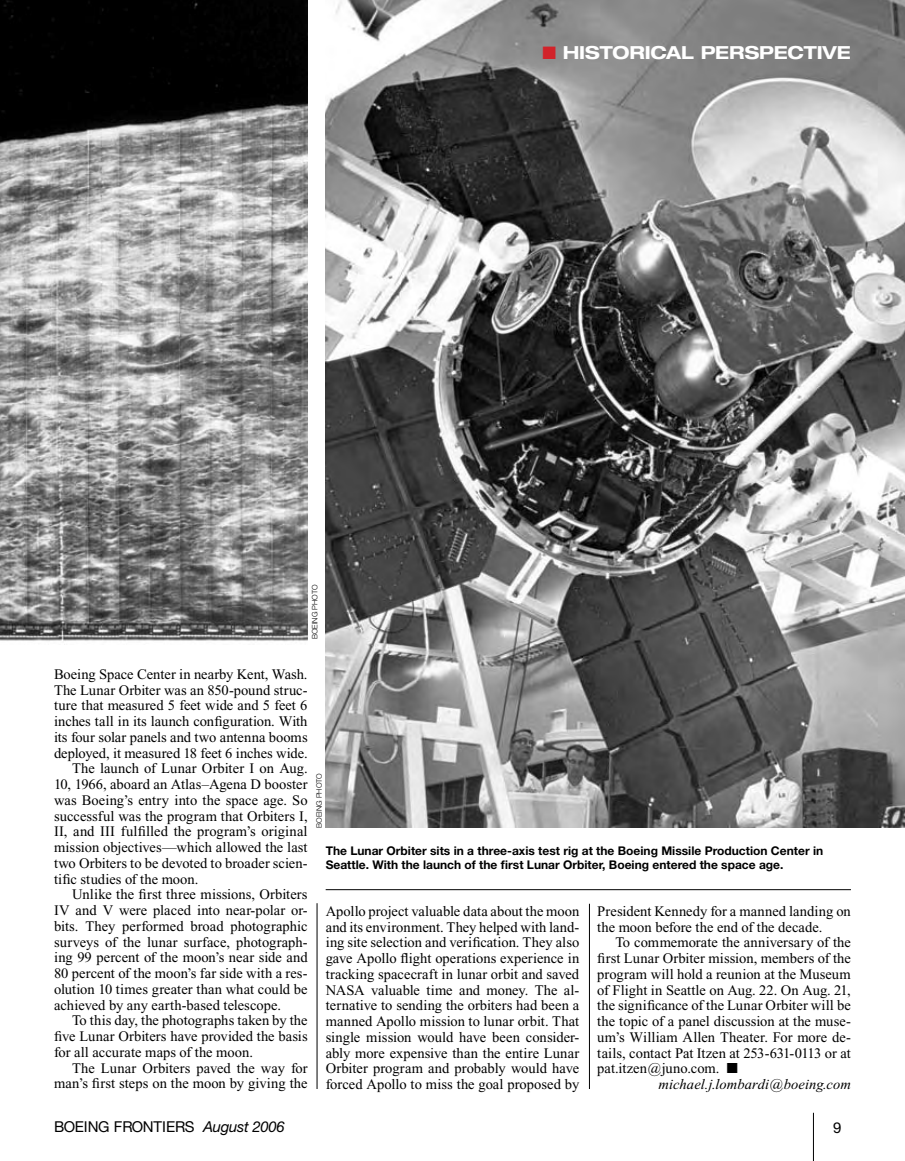
<style>
.page{position:relative;width:905px;height:1161px;background:#fff}
.page>*{position:absolute;margin:0;border:0;box-sizing:border-box;transform-origin:0 0}
.t1{font:700 expanded 18px "Helvetica Neue";letter-spacing:-.005em;color:#fff}
.t2{font:15px "Helvetica Neue";color:#000}
.t3{font:14.55px/15.8px "Times New Roman";color:#000;text-align:justify}
.t4{font:italic 14.55px "Times New Roman";color:#000}
.t5{font:700 12px/13.5px "Helvetica Neue";color:#000}
.t6{font:300 7.5px "Helvetica Neue";color:#000}
.s1{color:#d2232a}
.s2{font-style:italic}
</style>
<div class="page">
<hr style="left:813px;top:1113px;width:1px;height:48px;background:#000">
<img style="left:326px;top:0;width:578px;height:828px">
<img style="left:0;top:0;width:308px;height:645px">
<hr style="left:316px;top:903px;width:1px;height:186px;background:#000">
<hr style="left:326px;top:889px;width:524px;height:1px;background:#000">
<hr style="left:589px;top:904px;width:1px;height:185px;background:#000">
<p class="t6" style="left:310px;top:639px;width:56px;rotate:-90deg">BOEING photo</p>
<p class="t1" style="left:542px;top:41px;width:310px"><span class="s1">■</span> HISTORICAL PERSPECTIVE</p>
<p class="t3" style="left:54px;top:666px;width:255px">Boeing Space Center in nearby Kent, Wash.</p>
<p class="t3" style="left:54px;top:682px;width:255px">The Lunar Orbiter was an 850-pound struc-</p>
<p class="t3" style="left:54px;top:698px;width:255px">ture that measured 5 feet wide and 5 feet 6</p>
<p class="t3" style="left:54px;top:713px;width:255px">inches tall in its launch configuration. With</p>
<p class="t3" style="left:54px;top:729px;width:255px">its four solar panels and two antenna booms</p>
<p class="t3" style="left:54px;top:745px;width:255px">deployed, it measured 18 feet 6 inches wide.</p>
<p class="t3" style="left:72px;top:761px;width:237px">The launch of Lunar Orbiter I on Aug.</p>
<p class="t3" style="left:54px;top:776px;width:255px">10, 1966, aboard an Atlas–Agena D booster</p>
<p class="t3" style="left:54px;top:792px;width:255px">was Boeing’s entry into the space age. So</p>
<p class="t3" style="left:54px;top:808px;width:255px">successful was the program that Orbiters I,</p>
<p class="t3" style="left:54px;top:824px;width:255px">II, and III fulfilled the program’s original</p>
<p class="t3" style="left:54px;top:839px;width:255px">mission objectives—which allowed the last</p>
<p class="t3" style="left:54px;top:855px;width:255px">two Orbiters to be devoted to broader scien-</p>
<p class="t3" style="left:54px;top:871px;width:146px">tific studies of the moon.</p>
<p class="t3" style="left:72px;top:887px;width:237px">Unlike the first three missions, Orbiters</p>
<p class="t3" style="left:54px;top:902px;width:255px">IV and V were placed into near-polar or-</p>
<p class="t3" style="left:54px;top:918px;width:255px">bits. They performed broad photographic</p>
<p class="t3" style="left:54px;top:934px;width:255px">surveys of the lunar surface, photograph-</p>
<p class="t3" style="left:54px;top:950px;width:255px">ing 99 percent of the moon’s near side and</p>
<p class="t3" style="left:54px;top:965px;width:255px">80 percent of the moon’s far side with a res-</p>
<p class="t3" style="left:54px;top:981px;width:255px">olution 10 times greater than what could be</p>
<p class="t3" style="left:54px;top:997px;width:228px">achieved by any earth-based telescope.</p>
<p class="t3" style="left:72px;top:1013px;width:237px">To this day, the photographs taken by the</p>
<p class="t3" style="left:54px;top:1028px;width:255px">five Lunar Orbiters have provided the basis</p>
<p class="t3" style="left:54px;top:1044px;width:200px">for all accurate maps of the moon.</p>
<p class="t3" style="left:72px;top:1060px;width:237px">The Lunar Orbiters paved the way for</p>
<p class="t3" style="left:54px;top:1076px;width:255px">man’s first steps on the moon by giving the</p>
<p class="t6" style="left:314px;top:828px;width:56px;rotate:-90deg">boeing photo</p>
<p class="t5" style="left:326px;top:844px;width:499px">The Lunar Orbiter sits in a three-axis test rig at the Boeing Missile Production Center in<br>Seattle. With the launch of the first Lunar Orbiter, Boeing entered the space age.</p>
<p class="t3" style="left:597px;top:903px;width:255px">President Kennedy for a manned landing on the moon before the end of the decade.</p>
<p class="t3" style="left:615px;top:935px;width:237px">To commemorate the anniversary of the</p>
<p class="t3" style="left:597px;top:950px;width:255px">first Lunar Orbiter mission, members of the</p>
<p class="t3" style="left:597px;top:966px;width:255px">program will hold a reunion at the Museum</p>
<p class="t3" style="left:597px;top:982px;width:255px">of Flight in Seattle on Aug. 22. On Aug. 21,</p>
<p class="t3" style="left:597px;top:998px;width:255px">the significance of the Lunar Orbiter will be</p>
<p class="t3" style="left:597px;top:1013px;width:255px">the topic of a panel discussion at the muse-</p>
<p class="t3" style="left:597px;top:1029px;width:255px">um’s William Allen Theater. For more de-</p>
<p class="t3" style="left:597px;top:1045px;width:255px">tails, contact Pat Itzen at 253-631-0113 or at</p>
<p class="t3" style="left:597px;top:1061px;width:142px">pat.itzen@juno.com. ■</p>
<p class="t4" style="left:658px;top:1077px;width:194px">michael.j.lombardi@boeing.com</p>
<p class="t3" style="left:326px;top:903px;width:255px">Apollo project valuable data about the moon and its environment. They helped with land&shy;ing site selection and verification. They also gave Apollo flight operations experience in tracking spacecraft in lunar orbit and saved NASA valuable time and money. The al&shy;ternative to sending the orbiters had been a manned Apollo mission to lunar orbit. That single mission would have been consider&shy;ably more expensive than the entire Lunar Orbiter program and probably would have forced Apollo to miss the goal proposed by</p>
<p class="t2" style="left:54px;top:1118px;width:232px">BOEING FRONTIERS <span class="s2">August 2006</span></p>
</div>
